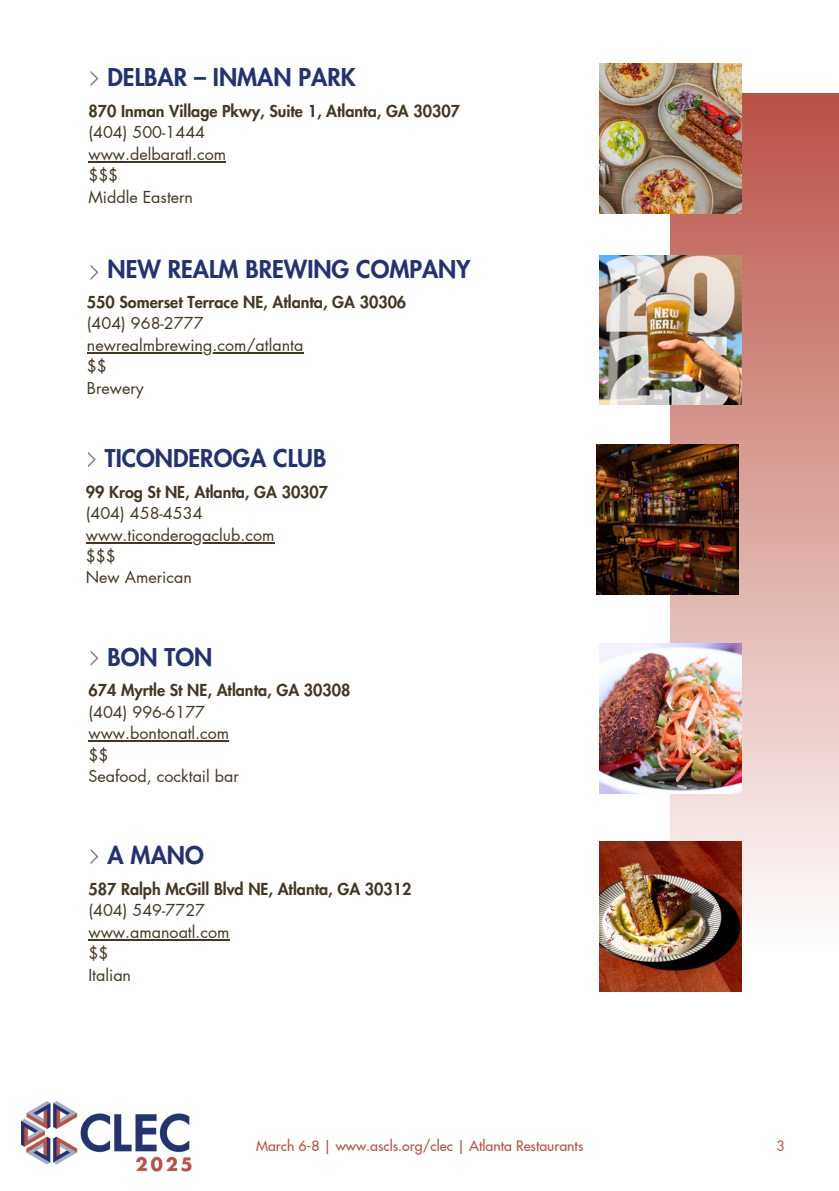
<style>
.page{position:relative;width:839px;height:1191px;background:#fff}
.page>*{position:absolute;margin:0;border:0;box-sizing:border-box;transform-origin:0 0}
.t1{font:800 24px "Futura LT Pro";color:#243271}
.t2{font:16px/21.4px "Futura LT Pro";color:#443824}
.t3{font:800 16px/21.4px "Futura LT Pro";color:#443824}
.t4{font:500 14px "Futura LT Pro";color:#ba5244}
.t5{font:14px "Futura LT Pro";color:#ba5244}
.s1{font-weight:800}
.s2{font-weight:400}
</style>
<div class="page">
<img style="left:21px;top:1101px;width:171px;height:71px">
<div style="left:670px;top:93px;width:168px;height:856px;background:linear-gradient(to bottom,#ba5245,#fefdfd)"></div>
<img style="left:599px;top:64px;width:142px;height:150px">
<svg style="left:91px;top:71px;width:7px;height:15px"></svg>
<hr style="left:88px;top:161px;width:138px;height:1px;background:#443824">
<img style="left:599px;top:256px;width:142px;height:148px">
<svg style="left:91px;top:265px;width:7px;height:15px"></svg>
<hr style="left:87px;top:352px;width:216px;height:1px;background:#443824">
<img style="left:596px;top:445px;width:143px;height:150px">
<svg style="left:88px;top:452px;width:8px;height:15px"></svg>
<hr style="left:86px;top:542px;width:188px;height:1px;background:#443824">
<img style="left:599px;top:644px;width:142px;height:150px">
<svg style="left:91px;top:651px;width:7px;height:15px"></svg>
<hr style="left:88px;top:741px;width:141px;height:1px;background:#443824">
<img style="left:599px;top:842px;width:142px;height:150px">
<svg style="left:91px;top:849px;width:7px;height:15px"></svg>
<hr style="left:88px;top:939px;width:141px;height:1px;background:#443824">
<h2 class="t1" style="left:107px;top:67px;width:250px">DELBAR – INMAN PARK</h2>
<p class="t2" style="left:88px;top:101px;width:373px"><span class="s1">870 Inman Village Pkwy, Suite 1, Atlanta, GA 30307 </span>(404) 500-1444<br>www.delbaratl.com<br>$$$<br>Middle Eastern</p>
<p class="t1" style="left:107px;top:259px;width:364px">NEW REALM BREWING COMPANY</p>
<h1 class="t3" style="left:87px;top:292px;width:321px">550 Somerset Terrace NE, Atlanta, GA 30306 <span class="s2">(404) 968-2777</span></h1>
<h2 class="t2" style="left:87px;top:335px;width:218px">newrealmbrewing.com/atlanta $$<br>Brewery</h2>
<p class="t1" style="left:105px;top:448px;width:223px">TICONDEROGA CLUB</p>
<h2 class="t3" style="left:86px;top:482px;width:244px">99 Krog St NE, Atlanta, GA 30307 <span class="s2">(404) 458-4534</span></h2>
<p class="t2" style="left:86px;top:525px;width:190px">www.ticonderogaclub.com $$$<br>New American</p>
<h1 class="t1" style="left:107px;top:646px;width:106px">BON TON</h1>
<p class="t2" style="left:88px;top:680px;width:263px"><span class="s1">674 Myrtle St NE, Atlanta, GA 30308 </span>(404) 996-6177<br>www.bontonatl.com<br>$$<br>Seafood, cocktail bar</p>
<h2 class="t1" style="left:107px;top:845px;width:98px">A MANO</h2>
<p class="t2" style="left:88px;top:879px;width:324px"><span class="s1">587 Ralph McGill Blvd NE, Atlanta, GA 30312 </span>(404) 549-7727<br>www.amanoatl.com<br>$$<br>Italian</p>
<p class="t4" style="left:256px;top:1139px;width:329px">March 6-8 | www.ascls.org/clec | Atlanta Restaurants</p>
<h1 class="t5" style="left:776px;top:1139px;width:10px">3</h1>
</div>
